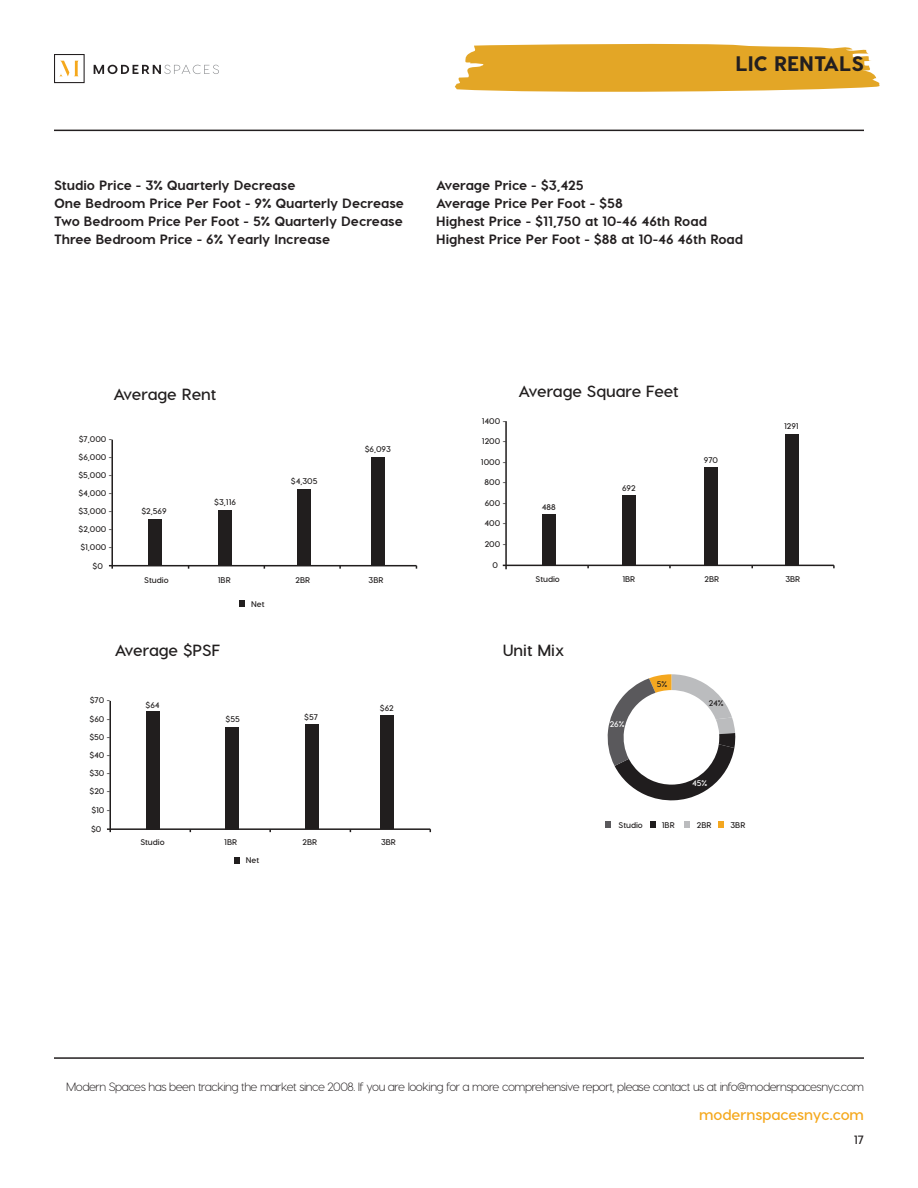
<style>
.page{position:relative;width:918px;height:1188px;background:#fff}
.page>*{position:absolute;margin:0;border:0;box-sizing:border-box;transform-origin:0 0}
.t1{font:800 21px "Visby CF";color:#231f20}
.t2{font:700 16.2px "Visby CF";color:#211e1e}
.t3{font:700 15px "Visby CF";color:#f5a81c}
.t4{font:800 13.5px "Visby CF";color:#231f20}
.t5{font:300 12px "Visby CF";letter-spacing:-.04em;color:#231f20}
.t6{font:700 12px "Visby CF";color:#231f20}
.t7{font:700 8.25px/17.9px "Visby CF";color:#211e1e;text-align:justify}
.t8{font:700 8.25px "Visby CF";color:#fff}
.t9{font:700 8.25px "Visby CF";color:#201d1e}
.s1{color:#211e1e}
</style>
<div class="page">
<svg style="left:455px;top:43px;width:425px;height:49px"></svg>
<div style="left:54px;top:54px;width:31px;height:29px;border:1px solid #231f20"></div>
<svg style="left:60px;top:61px;width:18px;height:15px"></svg>
<svg style="left:94px;top:65px;width:125px;height:9px"></svg>
<hr style="left:54px;top:130px;width:810px;height:1px;background:#231f20">
<hr style="left:54px;top:1057px;width:810px;height:2px;background:#231f20">
<svg style="left:607px;top:674px;width:128px;height:127px"></svg>
<div style="left:605px;top:821px;width:6px;height:7px;background:#5a595c"></div>
<div style="left:650px;top:821px;width:6px;height:7px;background:#201d1e"></div>
<div style="left:684px;top:821px;width:6px;height:7px;background:#bbbcbe"></div>
<div style="left:718px;top:821px;width:6px;height:7px;background:#f4a71f"></div>
<div style="left:622px;top:495px;width:14px;height:70px;background:#211e1e"></div>
<div style="left:542px;top:514px;width:13px;height:51px;background:#211e1e"></div>
<div style="left:705px;top:467px;width:13px;height:98px;background:#211e1e"></div>
<div style="left:786px;top:434px;width:13px;height:131px;background:#211e1e"></div>
<hr style="left:503px;top:565px;width:331px;height:1px;background:#211e1e">
<hr style="left:505px;top:421px;width:2px;height:148px;background:#211e1e">
<div style="left:219px;top:510px;width:13px;height:56px;background:#211e1e"></div>
<div style="left:148px;top:520px;width:13px;height:46px;background:#211e1e"></div>
<div style="left:298px;top:489px;width:13px;height:77px;background:#211e1e"></div>
<div style="left:371px;top:457px;width:14px;height:109px;background:#211e1e"></div>
<hr style="left:111px;top:440px;width:2px;height:129px;background:#211e1e">
<hr style="left:109px;top:565px;width:307px;height:1px;background:#211e1e">
<svg style="left:239px;top:601px;width:6px;height:6px"></svg>
<div style="left:226px;top:727px;width:13px;height:102px;background:#211e1e"></div>
<div style="left:146px;top:711px;width:14px;height:118px;background:#211e1e"></div>
<div style="left:305px;top:725px;width:13px;height:104px;background:#211e1e"></div>
<div style="left:380px;top:716px;width:13px;height:113px;background:#211e1e"></div>
<hr style="left:109px;top:701px;width:2px;height:131px;background:#211e1e">
<hr style="left:107px;top:828px;width:323px;height:2px;background:#211e1e">
<svg style="left:234px;top:857px;width:6px;height:6px"></svg>
<p class="t1" style="left:735px;top:50px;width:130px">LIC RENTALS</p>
<p class="t4" style="left:54px;top:177px;width:243px">Studio Price - 3% Quarterly Decrease</p>
<p class="t4" style="left:54px;top:195px;width:352px">One Bedroom Price Per Foot - 9% Quarterly Decrease</p>
<p class="t4" style="left:54px;top:213px;width:350px">Two Bedroom Price Per Foot - 5% Quarterly Decrease</p>
<p class="t4" style="left:54px;top:231px;width:278px">Three Bedroom Price - 6% Yearly Increase</p>
<p class="t4" style="left:436px;top:177px;width:149px">Average Price - $3,425</p>
<p class="t4" style="left:436px;top:195px;width:188px">Average Price Per Foot - $58</p>
<p class="t4" style="left:436px;top:213px;width:272px">Highest Price - $11,750 at 10-46 46th Road</p>
<p class="t4" style="left:436px;top:231px;width:308px">Highest Price Per Foot - $88 at 10-46 46th Road</p>
<p class="t2" style="left:113px;top:384px;width:105px">Average Rent</p>
<p class="t7" style="left:78px;top:430px;width:35px">$7,000 - $6,000 - $5,000 - $4,000 - $3,000 - $2,000 - $1,000 -</p>
<p class="t7" style="left:93px;top:557px;width:12px">$0</p>
<p class="t7" style="left:141px;top:502px;width:27px">$2,569</p>
<p class="t7" style="left:214px;top:493px;width:23px">$3,116</p>
<p class="t7" style="left:291px;top:472px;width:28px">$4,305</p>
<p class="t7" style="left:365px;top:440px;width:28px">$6,093</p>
<p class="t7" style="left:144px;top:571px;width:26px">Studio</p>
<p class="t7" style="left:218px;top:571px;width:15px">1BR</p>
<p class="t7" style="left:296px;top:571px;width:16px">2BR</p>
<p class="t7" style="left:369px;top:571px;width:17px">3BR</p>
<p class="t7" style="left:251px;top:595px;width:15px">Net</p>
<p class="t2" style="left:115px;top:640px;width:107px">Average $PSF</p>
<p class="t7" style="left:90px;top:691px;width:22px">$70 -</p>
<p class="t7" style="left:90px;top:710px;width:22px">$60 -</p>
<p class="t7" style="left:89px;top:728px;width:22px">$50 -</p>
<p class="t7" style="left:89px;top:746px;width:22px">$40 -</p>
<p class="t7" style="left:89px;top:764px;width:22px">$30 -</p>
<p class="t7" style="left:90px;top:782px;width:22px">$20 -</p>
<p class="t7" style="left:91px;top:801px;width:20px">$10 -</p>
<p class="t7" style="left:91px;top:820px;width:12px">$0</p>
<p class="t7" style="left:146px;top:696px;width:16px">$64</p>
<p class="t7" style="left:140px;top:833px;width:26px">Studio</p>
<p class="t7" style="left:226px;top:710px;width:16px">$55</p>
<p class="t7" style="left:304px;top:708px;width:15px">$57</p>
<p class="t7" style="left:380px;top:699px;width:15px">$62</p>
<p class="t7" style="left:224px;top:833px;width:15px">1BR</p>
<p class="t7" style="left:303px;top:833px;width:16px">2BR</p>
<p class="t7" style="left:381px;top:833px;width:17px">3BR</p>
<p class="t7" style="left:246px;top:851px;width:15px">Net</p>
<p class="t7" style="left:482px;top:412px;width:26px">1400 -</p>
<p class="t7" style="left:482px;top:432px;width:26px">1200 -</p>
<p class="t7" style="left:481px;top:453px;width:27px">1000 -</p>
<p class="t7" style="left:485px;top:473px;width:23px">800 -</p>
<p class="t7" style="left:485px;top:494px;width:23px">600 -</p>
<p class="t7" style="left:485px;top:514px;width:23px">400 -</p>
<p class="t7" style="left:485px;top:535px;width:23px">200 -</p>
<p class="t7" style="left:492px;top:556px;width:7px">0</p>
<p class="t2" style="left:519px;top:381px;width:162px">Average Square Feet</p>
<p class="t7" style="left:542px;top:498px;width:15px">488</p>
<p class="t7" style="left:622px;top:479px;width:15px">692</p>
<p class="t7" style="left:704px;top:451px;width:16px">970</p>
<p class="t7" style="left:784px;top:417px;width:16px">1291</p>
<p class="t7" style="left:536px;top:570px;width:26px">Studio</p>
<p class="t7" style="left:622px;top:570px;width:15px">1BR</p>
<p class="t7" style="left:705px;top:570px;width:16px">2BR</p>
<p class="t7" style="left:785px;top:570px;width:17px">3BR</p>
<p class="t2" style="left:503px;top:640px;width:63px">Unit Mix</p>
<p class="t8" style="left:610px;top:719px;width:16px">26%</p>
<p class="t7" style="left:657px;top:675px;width:12px">5%</p>
<p class="t9" style="left:709px;top:698px;width:16px">24<span class="s1">%</span></p>
<p class="t8" style="left:692px;top:778px;width:17px">45%</p>
<p class="t7" style="left:619px;top:816px;width:26px">Studio</p>
<p class="t7" style="left:662px;top:816px;width:15px">1BR</p>
<p class="t7" style="left:697px;top:816px;width:16px">2BR</p>
<p class="t7" style="left:730px;top:816px;width:17px">3BR</p>
<p class="t5" style="left:66px;top:1080px;width:799px">Modern Spaces has been tracking the market since 2008. If you are looking for a more comprehensive report, please contact us at info@modernspacesnyc.com</p>
<p class="t3" style="left:699px;top:1105px;width:166px">modernspacesnyc.com</p>
<p class="t6" style="left:854px;top:1132px;width:12px">17</p>
</div>
